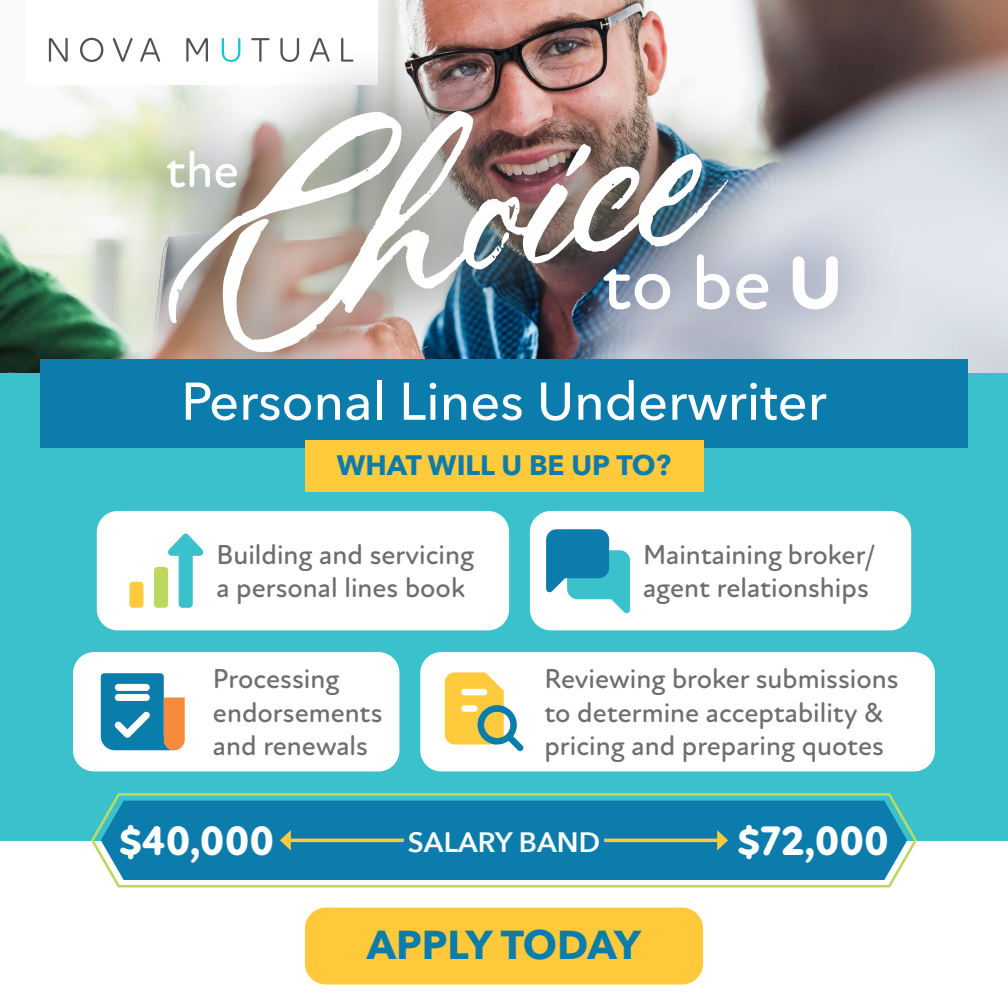
<style>
.page{position:relative;width:1008px;height:1008px;background:#fff}
.page>*{position:absolute;margin:0;border:0;box-sizing:border-box;transform-origin:0 0}
.t1{font:italic 234.15px "Southernia";color:#fff}
.t2{font:500 76.48px "Atten Round New";color:#fff}
.t3{font:500 52.5px "Avenir Next";color:#fff}
.t4{font:500 50.93px "Atten Round New";color:#fff}
.t5{font:800 42px "Atten Round New";color:#fff}
.t6{font:700 40.25px "Avenir Next";letter-spacing:-.01em;color:#0a7dab}
.t7{font:500 28px/33.6px "Atten Round New";color:#6d6e71}
.t8{font:700 28px "Avenir Next";color:#0b7cab}
.t9{font:600 28px "Avenir Next";color:#fff}
.s1{font-weight:800}
</style>
<div class="page">
<img style="left:0;top:0;width:1008px;height:373px">
<div style="left:25px;top:0;width:353px;height:84px;background:#fff"></div>
<div style="left:99px;top:43px;width:809px;height:378px;background:#484d7b;opacity:.41"></div>
<div style="left:104px;top:48px;width:675px;height:369px;background:#7f8542;opacity:.75"></div>
<div style="left:0;top:373px;width:1008px;height:467px;background:#3ac1cc"></div>
<svg style="left:49px;top:38px;width:19px;height:24px"></svg>
<svg style="left:80px;top:38px;width:23px;height:24px"></svg>
<svg style="left:113px;top:38px;width:20px;height:24px"></svg>
<svg style="left:140px;top:38px;width:20px;height:24px"></svg>
<svg style="left:186px;top:38px;width:22px;height:24px"></svg>
<svg style="left:222px;top:38px;width:18px;height:24px"></svg>
<svg style="left:251px;top:38px;width:19px;height:24px"></svg>
<svg style="left:280px;top:38px;width:19px;height:24px"></svg>
<svg style="left:310px;top:38px;width:20px;height:24px"></svg>
<svg style="left:341px;top:38px;width:12px;height:24px"></svg>
<div style="left:40px;top:359px;width:928px;height:89px;background:#0b7cab"></div>
<div style="left:305px;top:440px;width:398px;height:51px;background:#ffca3b"></div>
<div style="left:97px;top:511px;width:412px;height:119px;background:#fff;border-radius:21px"></div>
<div style="left:530px;top:511px;width:381px;height:119px;background:#fff;border-radius:21px"></div>
<div style="left:420px;top:652px;width:515px;height:119px;background:#fff;border-radius:21px"></div>
<svg style="left:546px;top:529px;width:84px;height:84px"></svg>
<svg style="left:89px;top:793px;width:830px;height:95px;background:#2c91af"></svg>
<div style="left:305px;top:908px;width:398px;height:77px;background:#ffc93b;border-radius:21px"></div>
<div style="left:73px;top:652px;width:326px;height:119px;background:#fff;border-radius:21px"></div>
<svg style="left:101px;top:673px;width:84px;height:77px"></svg>
<svg style="left:445px;top:672px;width:79px;height:79px"></svg>
<hr style="left:288px;top:839px;width:116px;height:3px;background:#ffca3b">
<svg style="left:280px;top:830px;width:11px;height:21px"></svg>
<hr style="left:604px;top:839px;width:116px;height:3px;background:#ffca3b">
<svg style="left:717px;top:830px;width:11px;height:21px"></svg>
<svg style="left:168px;top:533px;width:36px;height:75px"></svg>
<div style="left:154px;top:567px;width:14px;height:41px;background:#bcd85f;border-radius:4px"></div>
<div style="left:129px;top:582px;width:14px;height:26px;background:#ffca3b;border-radius:4px"></div>
<h1 class="t1" style="left:123px;top:129px;width:571px;rotate:-12deg">Choice</h1>
<h3 class="t4" style="left:166px;top:140px;width:75px">the</h3>
<h2 class="t2" style="left:602px;top:238px;width:243px">to be <span class="s1">U</span></h2>
<h3 class="t3" style="left:181px;top:357px;width:647px">Personal Lines Underwriter</h3>
<p class="t8" style="left:337px;top:441px;width:336px">WHAT WILL U BE UP TO?</p>
<p class="t7" style="left:217px;top:538px;width:259px">Building and servicing a personal lines book</p>
<p class="t7" style="left:643px;top:538px;width:234px">Maintaining broker/ agent relationships</p>
<p class="t7" style="left:213px;top:662px;width:171px">Processing endorsements and renewals</p>
<p class="t7" style="left:544px;top:662px;width:356px">Reviewing broker submissions to determine acceptability &amp; pricing and preparing quotes</p>
<h3 class="t5" style="left:119px;top:816px;width:157px">$40,000</h3>
<p class="t9" style="left:408px;top:818px;width:194px">SALARY BAND</p>
<h3 class="t5" style="left:737px;top:816px;width:153px">$72,000</h3>
<h3 class="t6" style="left:367px;top:910px;width:276px">APPLY TODAY</h3>
</div>
